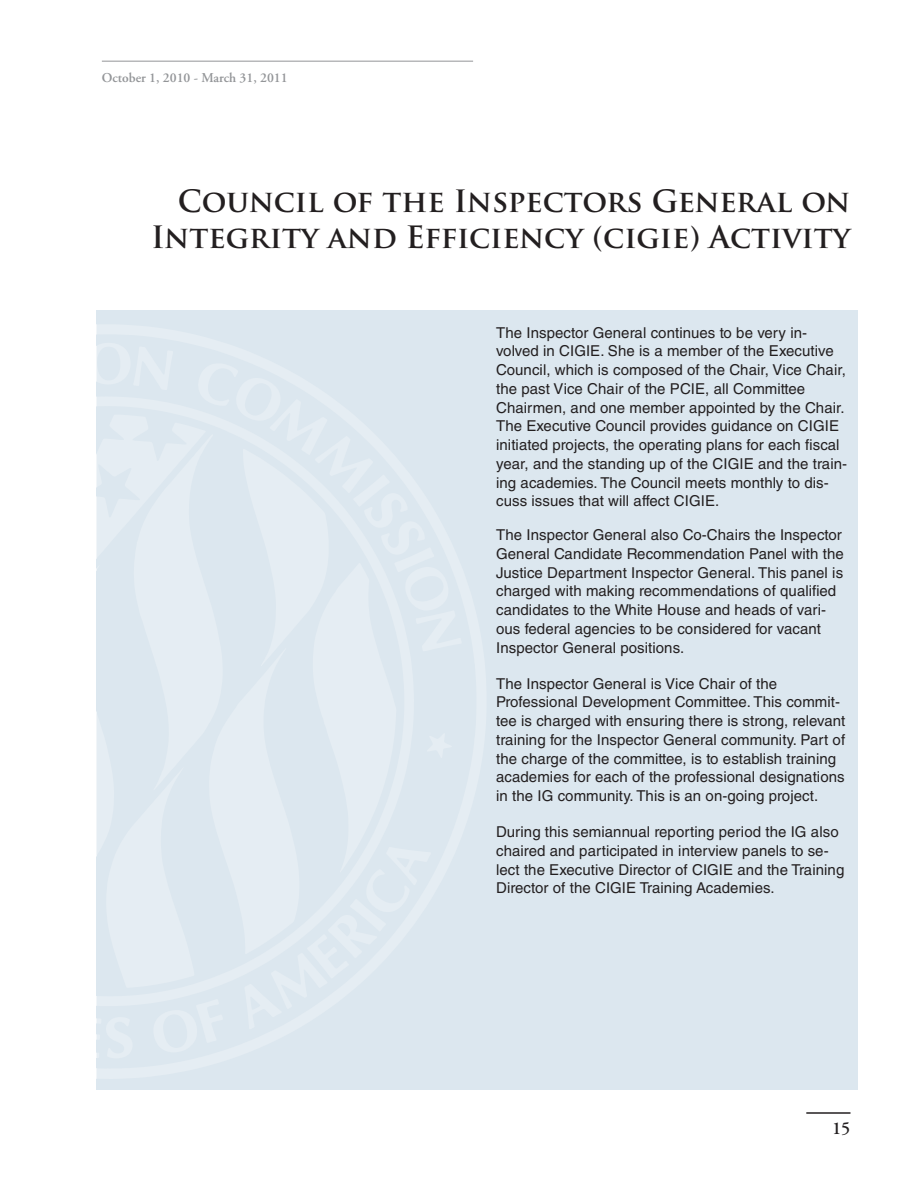
<style>
.page{position:relative;width:918px;height:1188px;background:#fff}
.page>*{position:absolute;margin:0;border:0;box-sizing:border-box;transform-origin:0 0}
.t1{font:700 30px/36px "Trajan Pro";color:#231f20;text-align:right}
.t2{font:600 18px "Adobe Garamond Pro";color:#231f20}
.t3{font:15px/18.8px "Helvetica LT Std";letter-spacing:.005em;color:#231f20}
.t4{font:600 13.5px "Adobe Garamond Pro";color:#939598}
</style>
<div class="page">
<div style="left:97px;top:310px;width:761px;height:780px;background:#dce7ef"></div>
<hr style="left:806px;top:1112px;width:45px;height:2px;background:#231f20">
<hr style="left:102px;top:61px;width:371px;height:1px;background:#939598">
<p class="t4" style="left:102px;top:70px;width:187px">October 1, 2010 - March 31, 2011</p>
<h2 class="t1" style="left:151px;top:183px;width:701px">Council of the Inspectors General on<br>Integrity and Efficiency (cigie) Activity</h2>
<p class="t3" style="left:496px;top:323px;width:353px">The Inspector General continues to be very in&shy;volved in CIGIE. She is a member of the Executive Council, which is composed of the Chair, Vice Chair, the past Vice Chair of the PCIE, all Committee Chairmen, and one member appointed by the Chair.<br>The Executive Council provides guidance on CIGIE initiated projects, the operating plans for each fiscal year, and the standing up of the CIGIE and the train&shy;ing academies. The Council meets monthly to dis&shy;cuss issues that will affect CIGIE.</p>
<p class="t3" style="left:496px;top:525px;width:349px">The Inspector General also Co-Chairs the Inspector General Candidate Recommendation Panel with the Justice Department Inspector General. This panel is charged with making recommendations of qualified candidates to the White House and heads of vari&shy;ous federal agencies to be considered for vacant Inspector General positions.</p>
<p class="t3" style="left:496px;top:674px;width:351px">The Inspector General is Vice Chair of the Professional Development Committee. This commit&shy;tee is charged with ensuring there is strong, relevant training for the Inspector General community. Part of the charge of the committee, is to establish training academies for each of the professional designations in the IG community. This is an on-going project.</p>
<p class="t3" style="left:496px;top:822px;width:350px">During this semiannual reporting period the IG also chaired and participated in interview panels to se&shy;lect the Executive Director of CIGIE and the Training Director of the CIGIE Training Academies.</p>
<p class="t2" style="left:832px;top:1118px;width:20px">15</p>
</div>
